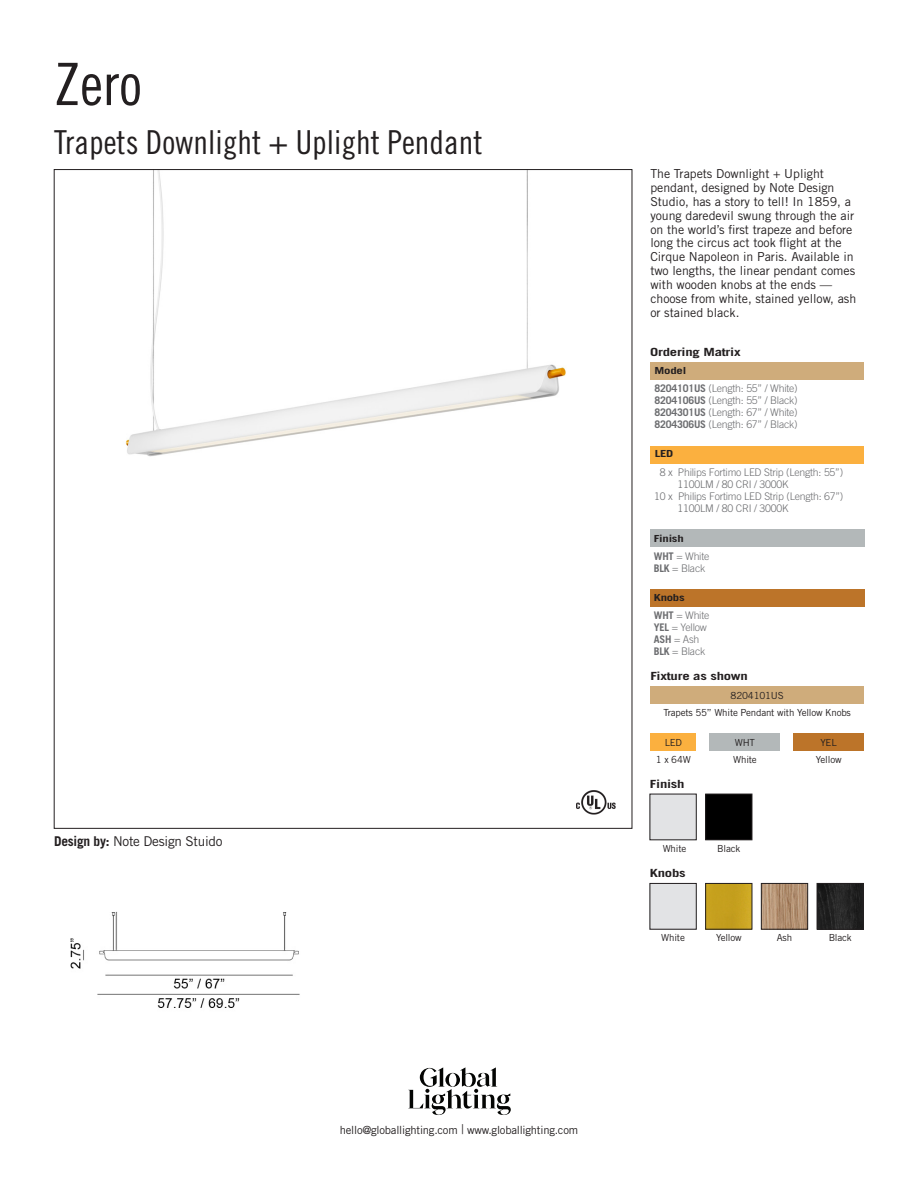
<style>
.page{position:relative;width:918px;height:1188px;background:#fff}
.page>*{position:absolute;margin:0;border:0;box-sizing:border-box;transform-origin:0 0}
.t1{font:58.5px "Trade Gothic LT Std Cn 18";color:#231f20}
.t2{font:33px "Trade Gothic LT Std Cn 18";color:#231f20}
.t3{font:13.5px "Trade Gothic LT Std";letter-spacing:-.02em;color:#231f20}
.t4{font:12.3px/13.8px "Trade Gothic LT Std";letter-spacing:-.005em;color:#231f20}
.t5{font:11.25px "Trade Gothic LT Std";letter-spacing:-.02em;color:#231f20}
.t6{font:700 11.25px "Trade Gothic LT Std";letter-spacing:-.02em;color:#231f20;scale:1.31 1}
.t7{font:300 10.5px "Trade Gothic LT Std";letter-spacing:-.02em;color:#6c6d70}
.t8{font:9.75px "Trade Gothic LT Std";letter-spacing:-.02em;color:#231f20}
.t9{font:700 9.75px "Trade Gothic LT Std";letter-spacing:-.02em;color:#231f20;scale:1.31 1}
.s1{font-weight:700}
.s2{font-weight:300;font-size:13.5px}
</style>
<div class="page">
<img style="left:125px;top:171px;width:441px;height:286px">
<div style="left:650px;top:362px;width:214px;height:18px;background:#cfac7b"></div>
<div style="left:650px;top:529px;width:214px;height:18px;background:#b3b8b9"></div>
<div style="left:650px;top:589px;width:214px;height:18px;background:#bc7429"></div>
<div style="left:707px;top:796px;width:43px;height:42px;background:#000"></div>
<div style="left:705px;top:794px;width:47px;height:46px;border:1px solid #231f20"></div>
<img style="left:707px;top:885px;width:43px;height:42px">
<div style="left:705px;top:883px;width:47px;height:46px;border:1px solid #231f20"></div>
<img style="left:763px;top:885px;width:43px;height:42px">
<div style="left:761px;top:883px;width:47px;height:46px;border:1px solid #231f20"></div>
<img style="left:819px;top:885px;width:43px;height:42px">
<div style="left:817px;top:883px;width:47px;height:46px;border:1px solid #231f20"></div>
<div style="left:650px;top:686px;width:214px;height:18px;background:#cfac7b"></div>
<div style="left:651px;top:733px;width:45px;height:18px;background:#fbb03f"></div>
<div style="left:710px;top:733px;width:70px;height:18px;background:#b3b8b9"></div>
<div style="left:794px;top:733px;width:70px;height:18px;background:#bc7429"></div>
<div style="left:650px;top:446px;width:214px;height:18px;background:#fbb03f"></div>
<img style="left:576px;top:790px;width:40px;height:25px">
<img style="left:70px;top:911px;width:230px;height:97px">
<svg style="left:408px;top:1067px;width:103px;height:48px"></svg>
<p class="t1" style="left:54px;top:49px;width:89px">Zero</p>
<p class="t2" style="left:54px;top:123px;width:430px">Trapets Downlight + Uplight Pendant</p>
<p class="t3" style="left:54px;top:833px;width:170px"><span class="s1">Design by:</span> Note Design Stuido</p>
<p class="t5" style="left:340px;top:1123px;width:240px">hello@globallighting.com <span class="s2">|</span> www.globallighting.com</p>
<p class="t4" style="left:650px;top:167px;width:207px">The Trapets Downlight + Uplight pendant, designed by Note Design Studio, has a story to tell! In 1859, a young daredevil swung through the air on the world’s first trapeze and before long the circus act took flight at the Cirque Napoleon in Paris. Available in two lengths, the linear pendant comes with wooden knobs at the ends — choose from white, stained yellow, ash or stained black.</p>
<p class="t6" style="left:650px;top:345px;width:71px">Ordering Matrix</p>
<p class="t9" style="left:655px;top:365px;width:26px">Model</p>
<p class="t7" style="left:655px;top:382px;width:145px"><span class="s1">8204101US</span> (Length: 55” / White)</p>
<p class="t7" style="left:655px;top:394px;width:145px"><span class="s1">8204106US</span> (Length: 55” / Black)</p>
<p class="t7" style="left:655px;top:406px;width:145px"><span class="s1">8204301US</span> (Length: 67” / White)</p>
<p class="t7" style="left:655px;top:418px;width:145px"><span class="s1">8204306US</span> (Length: 67” / Black)</p>
<p class="t9" style="left:655px;top:448px;width:16px">LED</p>
<p class="t7" style="left:660px;top:466px;width:185px">8 x Philips Fortimo LED Strip (Length: 55”)</p>
<p class="t7" style="left:678px;top:478px;width:112px">1100LM / 80 CRI / 3000K</p>
<p class="t7" style="left:654px;top:490px;width:191px">10 x Philips Fortimo LED Strip (Length: 67”)</p>
<p class="t7" style="left:678px;top:502px;width:112px">1100LM / 80 CRI / 3000K</p>
<p class="t9" style="left:654px;top:532px;width:24px">Finish</p>
<p class="t7" style="left:654px;top:550px;width:57px"><span class="s1">WHT</span> = White</p>
<p class="t7" style="left:654px;top:562px;width:53px"><span class="s1">BLK</span> = Black</p>
<p class="t9" style="left:654px;top:592px;width:25px">Knobs</p>
<p class="t7" style="left:654px;top:609px;width:57px"><span class="s1">WHT</span> = White</p>
<p class="t7" style="left:654px;top:621px;width:55px"><span class="s1">YEL</span> = Yellow</p>
<p class="t7" style="left:654px;top:633px;width:47px"><span class="s1">ASH</span> = Ash</p>
<p class="t7" style="left:654px;top:645px;width:53px"><span class="s1">BLK</span> = Black</p>
<p class="t6" style="left:650px;top:669px;width:76px">Fixture as shown</p>
<p class="t8" style="left:731px;top:689px;width:55px">8204101US</p>
<p class="t8" style="left:663px;top:706px;width:189px">Trapets 55” White Pendant with Yellow Knobs</p>
<p class="t8" style="left:656px;top:753px;width:37px">1 x 64W</p>
<p class="t8" style="left:665px;top:736px;width:19px">LED</p>
<p class="t8" style="left:735px;top:736px;width:22px">WHT</p>
<p class="t8" style="left:820px;top:736px;width:18px">YEL</p>
<p class="t8" style="left:733px;top:753px;width:25px">White</p>
<p class="t8" style="left:816px;top:753px;width:27px">Yellow</p>
<p class="t6" style="left:650px;top:777px;width:28px">Finish</p>
<p class="t8" style="left:663px;top:843px;width:25px">White</p>
<p class="t8" style="left:717px;top:842px;width:25px">Black</p>
<p class="t6" style="left:650px;top:867px;width:29px">Knobs</p>
<p class="t8" style="left:661px;top:932px;width:25px">White</p>
<p class="t8" style="left:716px;top:932px;width:27px">Yellow</p>
<p class="t8" style="left:777px;top:932px;width:17px">Ash</p>
<p class="t8" style="left:829px;top:932px;width:25px">Black</p>
</div>
